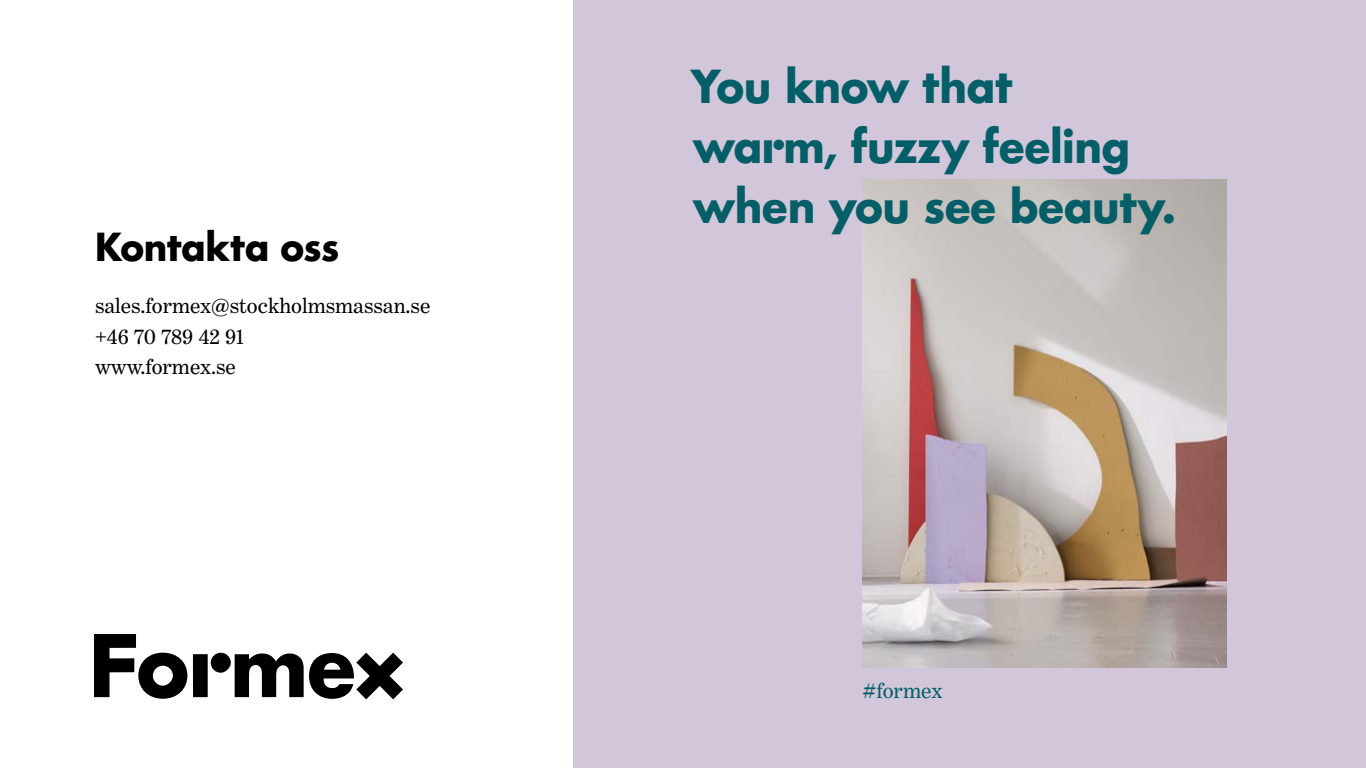
<style>
.page{position:relative;width:1366px;height:768px;background:#fff}
.page>*{position:absolute;margin:0;border:0;box-sizing:border-box;transform-origin:0 0}
.t1{font:700 50px/60px "Architype Renner Adj 01";letter-spacing:-.005em;color:#045e67}
.t2{font:700 42.5px "Architype Renner Adj 01";letter-spacing:-.005em;color:#000}
.t3{font:22.2px "Benton Modern Two";color:#045e67}
.t4{font:22px/30.3px "Benton Modern Two";color:#000}
</style>
<div class="page">
<div style="left:573px;top:0;width:793px;height:768px;background:#d2c7da"></div>
<svg style="left:94px;top:634px;width:93px;height:65px"></svg>
<svg style="left:193px;top:653px;width:210px;height:46px"></svg>
<img style="left:862px;top:179px;width:365px;height:489px">
<h2 class="t2" style="left:95px;top:221px;width:246px">Kontakta oss</h2>
<p class="t4" style="left:95px;top:291px;width:337px">sales.formex@stockholmsmassan.se +46 70 789 42 91<br>www.formex.se</p>
<h1 class="t1" style="left:691px;top:55px;width:487px">You know that<br>warm, fuzzy feeling when you see beauty.</h1>
<p class="t3" style="left:862px;top:677px;width:82px">#formex</p>
</div>
